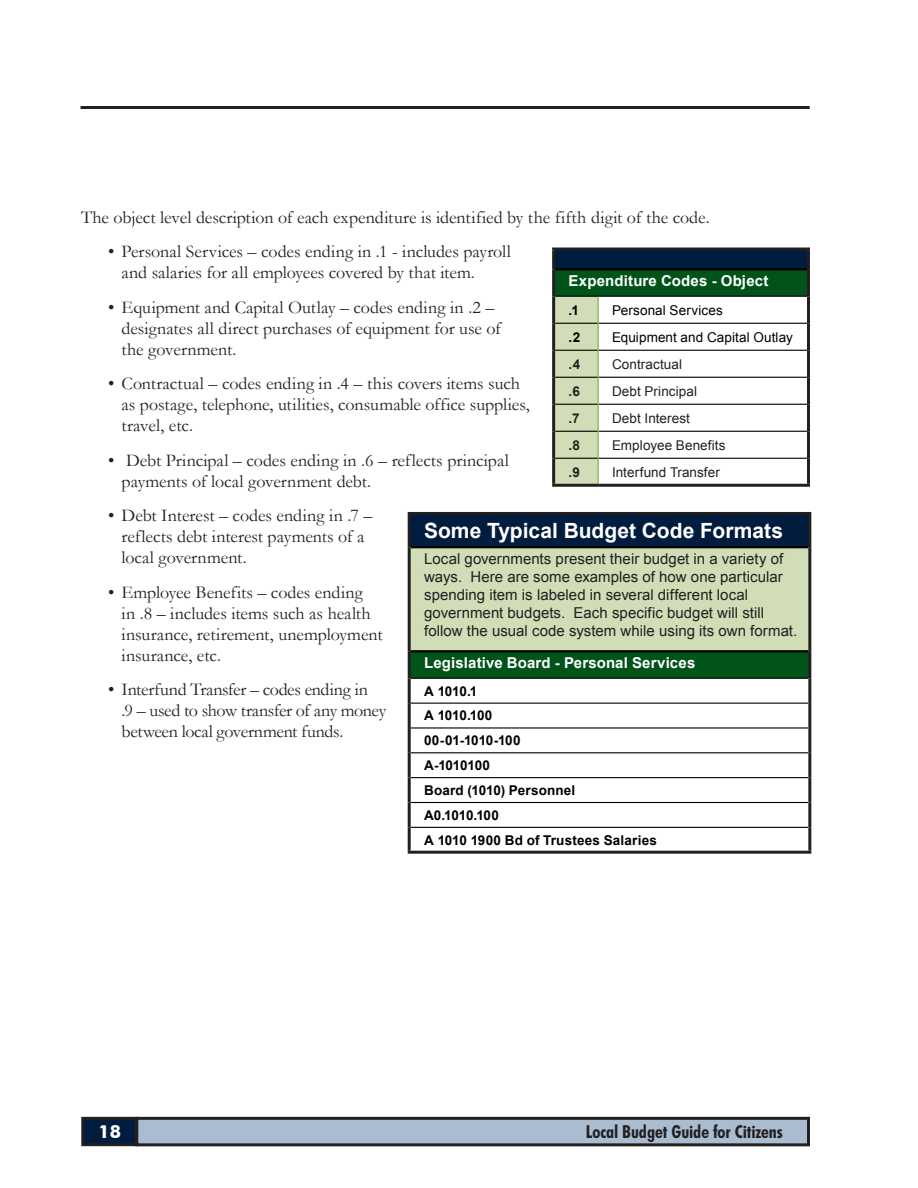
<style>
.page{position:relative;width:918px;height:1188px;background:#fff}
.page>*{position:absolute;margin:0;border:0;box-sizing:border-box;transform-origin:0 0}
.footnote{font:700 21px "Arial";color:#fff}
.AnnRep_Body_Text{font:18px/21px "Garamond";color:#231f20}
.AnnRep_Body_Text-2{font:18px/21px "Garamond";letter-spacing:-.02em;color:#231f20}
.t1{font:700 condensed 18px "Futura BT";letter-spacing:-.005em;color:#231f20}
.t2{font:700 18px "Futura BT";color:#fff}
.footnote-2{font:15px/18px "Arial";color:#231f20}
.footnote-3{font:700 15px "Arial";letter-spacing:.01em;color:#fff}
.footnote-4{font:700 13.5px "Arial";letter-spacing:.005em;color:#000}
.footnote-5{font:13.5px "Arial";letter-spacing:.005em;color:#231f20}
.footnote-6{font:13.5px "Arial";letter-spacing:.005em;color:#000}
.footnote-7{font:700 13.5px "Arial";letter-spacing:-.015em;color:#000}
.footnote-8{font:700 13.5px "Arial";color:#231f20}
</style>
<div class="page">
<hr style="left:81px;top:106px;width:729px;height:3px;background:#231f20">
<div style="left:83px;top:1118px;width:53px;height:27px;background:#001c3e"></div>
<div style="left:81px;top:1117px;width:57px;height:29px;border:3px solid #231f20"></div>
<div style="left:137px;top:1118px;width:671px;height:27px;background:#aabcd0"></div>
<div style="left:135px;top:1117px;width:675px;height:29px;border:3px solid #231f20"></div>
<div style="left:554px;top:249px;width:254px;height:20px;background:#001c3e"></div>
<div style="left:554px;top:269px;width:254px;height:27px;background:#00541a"></div>
<hr style="left:555px;top:268px;width:43px;height:2px;background:#000">
<hr style="left:598px;top:268px;width:209px;height:2px;background:#000">
<hr style="left:598px;top:296px;width:209px;height:1px;background:#000">
<hr style="left:599px;top:323px;width:208px;height:1px;background:#000">
<hr style="left:599px;top:350px;width:208px;height:1px;background:#000">
<hr style="left:599px;top:377px;width:208px;height:1px;background:#000">
<hr style="left:599px;top:404px;width:208px;height:1px;background:#000">
<hr style="left:599px;top:431px;width:208px;height:1px;background:#000">
<hr style="left:599px;top:458px;width:208px;height:1px;background:#000">
<svg style="left:555px;top:296px;width:44px;height:188px"></svg>
<hr style="left:552px;top:248px;width:46px;height:2px;background:#231f20">
<hr style="left:552px;top:250px;width:3px;height:19px;background:#231f20">
<hr style="left:598px;top:248px;width:212px;height:2px;background:#231f20">
<hr style="left:807px;top:250px;width:3px;height:19px;background:#231f20">
<hr style="left:552px;top:269px;width:3px;height:27px;background:#231f20">
<hr style="left:807px;top:269px;width:3px;height:27px;background:#231f20">
<hr style="left:552px;top:296px;width:3px;height:27px;background:#231f20">
<hr style="left:807px;top:296px;width:3px;height:27px;background:#231f20">
<hr style="left:552px;top:323px;width:3px;height:27px;background:#231f20">
<hr style="left:807px;top:323px;width:3px;height:27px;background:#231f20">
<hr style="left:552px;top:350px;width:3px;height:27px;background:#231f20">
<hr style="left:807px;top:350px;width:3px;height:27px;background:#231f20">
<hr style="left:552px;top:377px;width:3px;height:27px;background:#231f20">
<hr style="left:807px;top:377px;width:3px;height:27px;background:#231f20">
<hr style="left:552px;top:404px;width:3px;height:27px;background:#231f20">
<hr style="left:807px;top:404px;width:3px;height:27px;background:#231f20">
<hr style="left:552px;top:431px;width:3px;height:27px;background:#231f20">
<hr style="left:807px;top:431px;width:3px;height:27px;background:#231f20">
<hr style="left:552px;top:458px;width:3px;height:26px;background:#231f20">
<hr style="left:807px;top:458px;width:3px;height:26px;background:#231f20">
<hr style="left:552px;top:484px;width:46px;height:3px;background:#231f20">
<hr style="left:598px;top:484px;width:212px;height:3px;background:#231f20">
<div style="left:409px;top:513px;width:401px;height:34px;background:#001c3e"></div>
<div style="left:409px;top:547px;width:401px;height:104px;background:#d0ddb6"></div>
<div style="left:409px;top:651px;width:401px;height:27px;background:#00541a"></div>
<hr style="left:411px;top:546px;width:397px;height:2px;background:#000">
<hr style="left:411px;top:650px;width:397px;height:2px;background:#000">
<hr style="left:411px;top:678px;width:397px;height:1px;background:#000">
<hr style="left:411px;top:703px;width:397px;height:1px;background:#000">
<hr style="left:411px;top:727px;width:397px;height:2px;background:#000">
<hr style="left:411px;top:752px;width:397px;height:1px;background:#000">
<hr style="left:411px;top:777px;width:397px;height:1px;background:#000">
<hr style="left:411px;top:802px;width:397px;height:1px;background:#000">
<hr style="left:411px;top:827px;width:397px;height:1px;background:#000">
<hr style="left:408px;top:512px;width:403px;height:3px;background:#231f20">
<hr style="left:408px;top:515px;width:3px;height:32px;background:#231f20">
<hr style="left:808px;top:515px;width:3px;height:32px;background:#231f20">
<hr style="left:408px;top:547px;width:3px;height:104px;background:#231f20">
<hr style="left:808px;top:547px;width:3px;height:104px;background:#231f20">
<hr style="left:408px;top:651px;width:3px;height:27px;background:#231f20">
<hr style="left:808px;top:651px;width:3px;height:27px;background:#231f20">
<hr style="left:408px;top:678px;width:3px;height:25px;background:#231f20">
<hr style="left:808px;top:678px;width:3px;height:25px;background:#231f20">
<hr style="left:408px;top:703px;width:3px;height:25px;background:#231f20">
<hr style="left:808px;top:703px;width:3px;height:25px;background:#231f20">
<hr style="left:408px;top:728px;width:3px;height:25px;background:#231f20">
<hr style="left:808px;top:728px;width:3px;height:25px;background:#231f20">
<hr style="left:408px;top:753px;width:3px;height:25px;background:#231f20">
<hr style="left:808px;top:753px;width:3px;height:25px;background:#231f20">
<hr style="left:408px;top:778px;width:3px;height:24px;background:#231f20">
<hr style="left:808px;top:778px;width:3px;height:24px;background:#231f20">
<hr style="left:408px;top:802px;width:3px;height:25px;background:#231f20">
<hr style="left:808px;top:802px;width:3px;height:25px;background:#231f20">
<hr style="left:408px;top:827px;width:3px;height:24px;background:#231f20">
<hr style="left:808px;top:827px;width:3px;height:24px;background:#231f20">
<hr style="left:408px;top:851px;width:403px;height:3px;background:#231f20">
<p class="AnnRep_Body_Text" style="left:81px;top:206px;width:630px">The object level description of each expenditure is identified by the fifth digit of the code.</p>
<p class="AnnRep_Body_Text" style="left:122px;top:240px;width:391px;text-indent:-14px">• Personal Services – codes ending in .1 - includes payroll and salaries for all employees covered by that item.</p>
<p class="AnnRep_Body_Text" style="left:122px;top:296px;width:381px;text-indent:-14px">• Equipment and Capital Outlay – codes ending in .2 – designates all direct purchases of equipment for use of the government.</p>
<p class="AnnRep_Body_Text" style="left:122px;top:372px;width:410px;text-indent:-14px">• Contractual – codes ending in .4 – this covers items such as postage, telephone, utilities, consumable office supplies, travel, etc.</p>
<p class="AnnRep_Body_Text" style="left:122px;top:449px;width:389px;text-indent:-14px">• Debt Principal – codes ending in .6 – reflects principal payments of local government debt.</p>
<p class="AnnRep_Body_Text" style="left:122px;top:504px;width:252px;text-indent:-14px">• Debt Interest – codes ending in .7 – reflects debt interest payments of a local government.</p>
<p class="AnnRep_Body_Text" style="left:122px;top:581px;width:263px;text-indent:-14px">• Employee Benefits – codes ending<br>in .8 – includes items such as health insurance, retirement, unemployment insurance, etc.</p>
<p class="AnnRep_Body_Text-2" style="left:122px;top:678px;width:266px;text-indent:-14px">• Interfund Transfer – codes ending in<br>.9 – used to show transfer of any money between local government funds.</p>
<p class="footnote-3" style="left:569px;top:271px;width:201px">Expenditure Codes - Object</p>
<p class="footnote-4" style="left:569px;top:301px;width:12px">.1</p>
<p class="footnote-6" style="left:612px;top:301px;width:112px">Personal Services</p>
<p class="footnote-4" style="left:569px;top:328px;width:13px">.2</p>
<p class="footnote-6" style="left:612px;top:328px;width:182px">Equipment and Capital Outlay</p>
<p class="footnote-8" style="left:569px;top:355px;width:13px">.4</p>
<p class="footnote-5" style="left:612px;top:355px;width:72px">Contractual</p>
<p class="footnote-8" style="left:569px;top:382px;width:13px">.6</p>
<p class="footnote-5" style="left:612px;top:382px;width:87px">Debt Principal</p>
<p class="footnote-8" style="left:569px;top:409px;width:13px">.7</p>
<p class="footnote-5" style="left:612px;top:409px;width:79px">Debt Interest</p>
<p class="footnote-8" style="left:569px;top:436px;width:13px">.8</p>
<p class="footnote-5" style="left:612px;top:436px;width:115px">Employee Benefits</p>
<p class="footnote-8" style="left:569px;top:463px;width:13px">.9</p>
<p class="footnote-5" style="left:612px;top:463px;width:109px">Interfund Transfer</p>
<p class="footnote" style="left:424px;top:517px;width:360px">Some Typical Budget Code Formats</p>
<p class="footnote-2" style="left:424px;top:550px;width:375px">Local governments present their budget in a variety of ways. Here are some examples of how one particular spending item is labeled in several different local government budgets. Each specific budget will still follow the usual code system while using its own format.</p>
<p class="footnote-3" style="left:424px;top:653px;width:273px">Legislative Board - Personal Services</p>
<p class="footnote-4" style="left:424px;top:682px;width:55px">A 1010.1</p>
<p class="footnote-4" style="left:424px;top:707px;width:70px">A 1010.100</p>
<p class="footnote-4" style="left:424px;top:732px;width:98px">00-01-1010-100</p>
<p class="footnote-7" style="left:424px;top:757px;width:67px">A-1010100</p>
<p class="footnote-4" style="left:424px;top:781px;width:153px">Board (1010) Personnel</p>
<p class="footnote-7" style="left:424px;top:806px;width:76px">A0.1010.100</p>
<p class="footnote-4" style="left:424px;top:831px;width:234px">A 1010 1900 Bd of Trustees Salaries</p>
<p class="t2" style="left:98px;top:1120px;width:24px">18</p>
<p class="t1" style="left:586px;top:1121px;width:199px">Local Budget Guide for Citizens</p>
</div>
